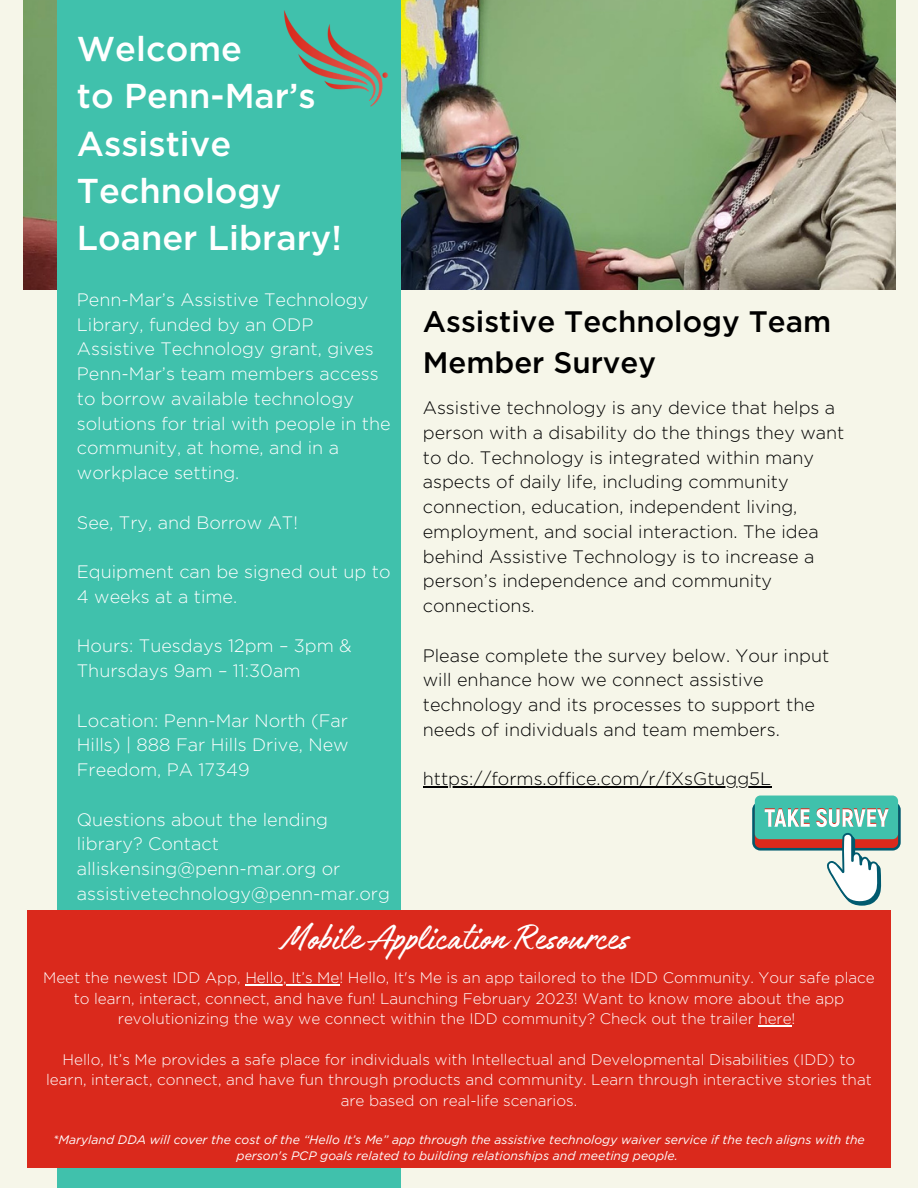
<style>
.page{position:relative;width:918px;height:1188px;background:#f6f6e9}
.page>*{position:absolute;margin:0;border:0;box-sizing:border-box;transform-origin:0 0}
.t1{font:40.65px "Authenia Solid";color:#fff}
.t2{font:500 34.5px/47.2px "Gotham";color:#fff}
.t3{font:500 29.7px/40.5px "Gotham";color:#000}
.t4{font:300 18px/24.8px "Gotham";color:#000}
.t5{font:300 18px/24.8px "Gotham";color:#fff}
.t6{font:300 15.3px/20.5px "Gotham";color:#fff;text-align:center}
.t7{font:italic 12.3px/16.4px "Gotham";color:#fff;text-align:center}
</style>
<div class="page">
<img style="left:23px;top:0;width:872px;height:289px">
<div style="left:57px;top:0;width:343px;height:1188px;background:#40c1ac"></div>
<img style="left:284px;top:0;width:127px;height:122px">
<div style="left:27px;top:910px;width:864px;height:258px;background:#da291c"></div>
<svg style="left:752px;top:802px;width:149px;height:49px"></svg>
<div style="left:755px;top:804px;width:143px;height:44px;background:#da291c;border-radius:5px"></div>
<div style="left:755px;top:796px;width:143px;height:43px;background:#40c1ac;border-radius:5px"></div>
<svg style="left:826px;top:833px;width:55px;height:73px"></svg>
<svg style="left:765px;top:808px;width:45px;height:19px"></svg>
<svg style="left:816px;top:808px;width:73px;height:19px"></svg>
<hr style="left:423px;top:786px;width:348px;height:2px;background:#000">
<hr style="left:245px;top:984px;width:94px;height:1px;background:#fff">
<hr style="left:758px;top:1025px;width:34px;height:1px;background:#fff">
<p class="t2" style="left:77px;top:25px;width:167px">Welcome</p>
<p class="t2" style="left:77px;top:72px;width:267px">to Penn-Mar’s<br>Assistive<br>Technology<br>Loaner Library!</p>
<p class="t5" style="left:77px;top:287px;width:315px">Penn-Mar’s Assistive Technology<br>Library, funded by an ODP<br>Assistive Technology grant, gives<br>Penn-Mar’s team members access to borrow available technology solutions for trial with people in the community, at home, and in a workplace setting.</p>
<p class="t5" style="left:77px;top:510px;width:223px">See, Try, and Borrow AT!</p>
<p class="t5" style="left:77px;top:559px;width:315px">Equipment can be signed out up to<br>4 weeks at a time.</p>
<p class="t5" style="left:77px;top:633px;width:276px">Hours: Tuesdays 12pm – 3pm &amp;<br>Thursdays 9am – 11:30am</p>
<p class="t5" style="left:77px;top:708px;width:273px;text-align:justify">Location: Penn-Mar North (Far Hills) | 888 Far Hills Drive, New Freedom, PA 17349</p>
<p class="t5" style="left:77px;top:807px;width:315px">Questions about the lending library? Contact alliskensing@penn-mar.org or assistivetechnology@penn-mar.org</p>
<p class="t3" style="left:423px;top:301px;width:410px">Assistive Technology Team<br>Member Survey</p>
<p class="t4" style="left:423px;top:395px;width:423px">Assistive technology is any device that helps a person with a disability do the things they want to do. Technology is integrated within many aspects of daily life, including community connection, education, independent living, employment, and social interaction. The idea behind Assistive Technology is to increase a person’s independence and community connections.</p>
<p class="t4" style="left:423px;top:643px;width:408px">Please complete the survey below. Your input will enhance how we connect assistive technology and its processes to support the needs of individuals and team members.</p>
<p class="t4" style="left:423px;top:766px;width:350px">https://forms.office.com/r/fXsGtugg5L</p>
<p class="t1" style="left:282px;top:917px;width:349px">Mobile Application Resources</p>
<p class="t6" style="left:43px;top:967px;width:833px">Meet the newest IDD App, Hello, It’s Me! Hello, It's Me is an app tailored to the IDD Community. Your safe place to learn, interact, connect, and have fun! Launching February 2023! Want to know more about the app revolutionizing the way we connect within the IDD community? Check out the trailer here!</p>
<p class="t6" style="left:46px;top:1049px;width:827px">Hello, It’s Me provides a safe place for individuals with Intellectual and Developmental Disabilities (IDD) to learn, interact, connect, and have fun through products and community. Learn through interactive stories that are based on real-life scenarios.</p>
<p class="t7" style="left:53px;top:1131px;width:813px">*Maryland DDA will cover the cost of the “Hello It’s Me” app through the assistive technology waiver service if the tech aligns with the person's PCP goals related to building relationships and meeting people.</p>
</div>
